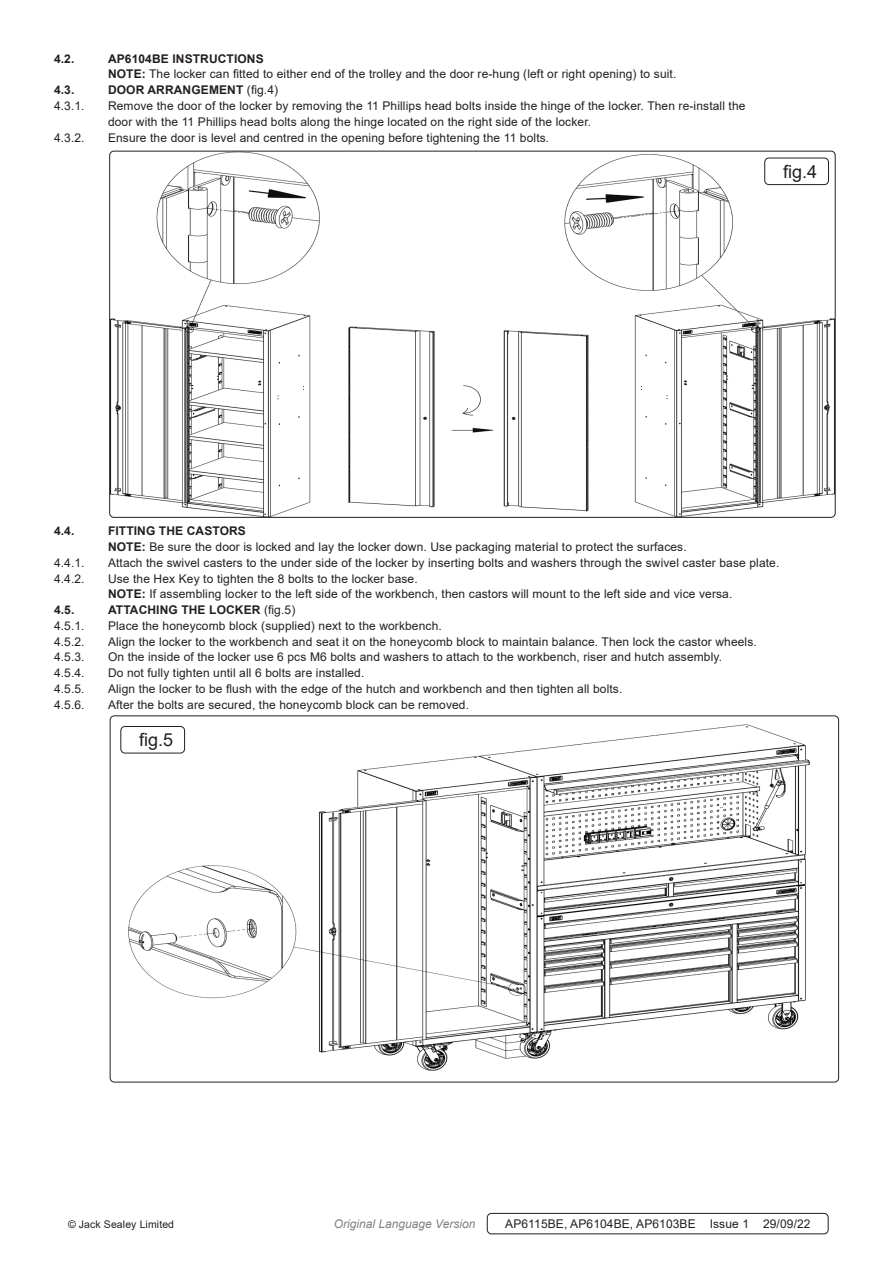
<style>
.page{position:relative;width:893px;height:1263px;background:#fff}
.page>*{position:absolute;margin:0;border:0;box-sizing:border-box;transform-origin:0 0}
.t1{font:18px "Arial";color:#231f20}
.Body{font:12px "Arial";letter-spacing:.01em;color:#231f20}
.t2{font:700 12px "Arial";letter-spacing:.01em;color:#231f20}
.Body__Footer{font:12px "Arial";letter-spacing:.01em;color:#231f20}
.t3{font:italic 12px "Arial";color:#808285}
.Body__Justified__7pt{font:10.5px "Arial";letter-spacing:.01em;color:#231f20}
.s1{font-weight:700}
.s2{font-weight:400}
</style>
<div class="page">
<img style="left:110px;top:151px;width:724px;height:365px">
<div style="left:764px;top:158px;width:65px;height:27px;border:1px solid #231f20;border-radius:4px"></div>
<img style="left:121px;top:724px;width:689px;height:347px">
<div style="left:120px;top:726px;width:65px;height:27px;border:1px solid #231f20;border-radius:4px"></div>
<div style="left:487px;top:1213px;width:341px;height:21px;border:1px solid #231f20;border-radius:4px"></div>
<p class="t2" style="left:54px;top:50px;width:22px">4.2.</p>
<p class="t2" style="left:108px;top:50px;width:157px">AP6104BE INSTRUCTIONS</p>
<p class="Body" style="left:108px;top:66px;width:570px"><span class="s1">NOTE:</span> The locker can fitted to either end of the trolley and the door re-hung (left or right opening) to suit.</p>
<p class="t2" style="left:54px;top:82px;width:22px">4.3.</p>
<p class="t2" style="left:108px;top:82px;width:172px">DOOR ARRANGEMENT <span class="s2">(fig.4)</span></p>
<p class="Body" style="left:54px;top:98px;width:32px">4.3.1.</p>
<p class="Body" style="left:108px;top:98px;width:639px">Remove the door of the locker by removing the 11 Phillips head bolts inside the hinge of the locker. Then re-install the</p>
<p class="Body" style="left:108px;top:113px;width:485px">door with the 11 Phillips head bolts along the hinge located on the right side of the locker.</p>
<p class="Body" style="left:54px;top:129px;width:32px">4.3.2.</p>
<p class="Body" style="left:108px;top:129px;width:443px">Ensure the door is level and centred in the opening before tightening the 11 bolts.</p>
<p class="t1" style="left:783px;top:159px;width:36px">fig.4</p>
<p class="t2" style="left:54px;top:523px;width:22px">4.4.</p>
<p class="t2" style="left:108px;top:523px;width:139px">FITTING THE CASTORS</p>
<p class="Body" style="left:108px;top:539px;width:580px"><span class="s1">NOTE:</span> Be sure the door is locked and lay the locker down. Use packaging material to protect the surfaces.</p>
<p class="Body" style="left:54px;top:554px;width:32px">4.4.1.</p>
<p class="Body" style="left:108px;top:554px;width:673px">Attach the swivel casters to the under side of the locker by inserting bolts and washers through the swivel caster base plate.</p>
<p class="Body" style="left:54px;top:570px;width:32px">4.4.2.</p>
<p class="Body" style="left:108px;top:570px;width:311px">Use the Hex Key to tighten the 8 bolts to the locker base.</p>
<p class="Body" style="left:108px;top:586px;width:626px"><span class="s1">NOTE:</span> If assembling locker to the left side of the workbench, then castors will mount to the left side and vice versa.</p>
<p class="t2" style="left:54px;top:601px;width:22px">4.5.</p>
<p class="t2" style="left:108px;top:601px;width:189px">ATTACHING THE LOCKER <span class="s2">(fig.5)</span></p>
<p class="Body" style="left:54px;top:617px;width:32px">4.5.1.</p>
<p class="Body" style="left:108px;top:617px;width:335px">Place the honeycomb block (supplied) next to the workbench.</p>
<p class="Body" style="left:54px;top:633px;width:32px">4.5.2.</p>
<p class="Body" style="left:108px;top:633px;width:650px">Align the locker to the workbench and seat it on the honeycomb block to maintain balance. Then lock the castor wheels.</p>
<p class="Body" style="left:54px;top:649px;width:32px">4.5.3.</p>
<p class="Body" style="left:108px;top:649px;width:616px">On the inside of the locker use 6 pcs M6 bolts and washers to attach to the workbench, riser and hutch assembly.</p>
<p class="Body" style="left:54px;top:665px;width:32px">4.5.4.</p>
<p class="Body" style="left:108px;top:665px;width:258px">Do not fully tighten until all 6 bolts are installed.</p>
<p class="Body" style="left:54px;top:680px;width:32px">4.5.5.</p>
<p class="Body" style="left:108px;top:680px;width:516px">Align the locker to be flush with the edge of the hutch and workbench and then tighten all bolts.</p>
<p class="Body" style="left:54px;top:696px;width:32px">4.5.6.</p>
<p class="Body" style="left:108px;top:696px;width:363px">After the bolts are secured, the honeycomb block can be removed.</p>
<p class="t1" style="left:139px;top:727px;width:36px">fig.5</p>
<p class="Body__Justified__7pt" style="left:68px;top:1217px;width:108px">© Jack Sealey Limited</p>
<p class="t3" style="left:334px;top:1216px;width:143px">Original Language Version</p>
<p class="Body__Footer" style="left:505px;top:1216px;width:307px">AP6115BE, AP6104BE, AP6103BE Issue 1 29/09/22</p>
</div>
